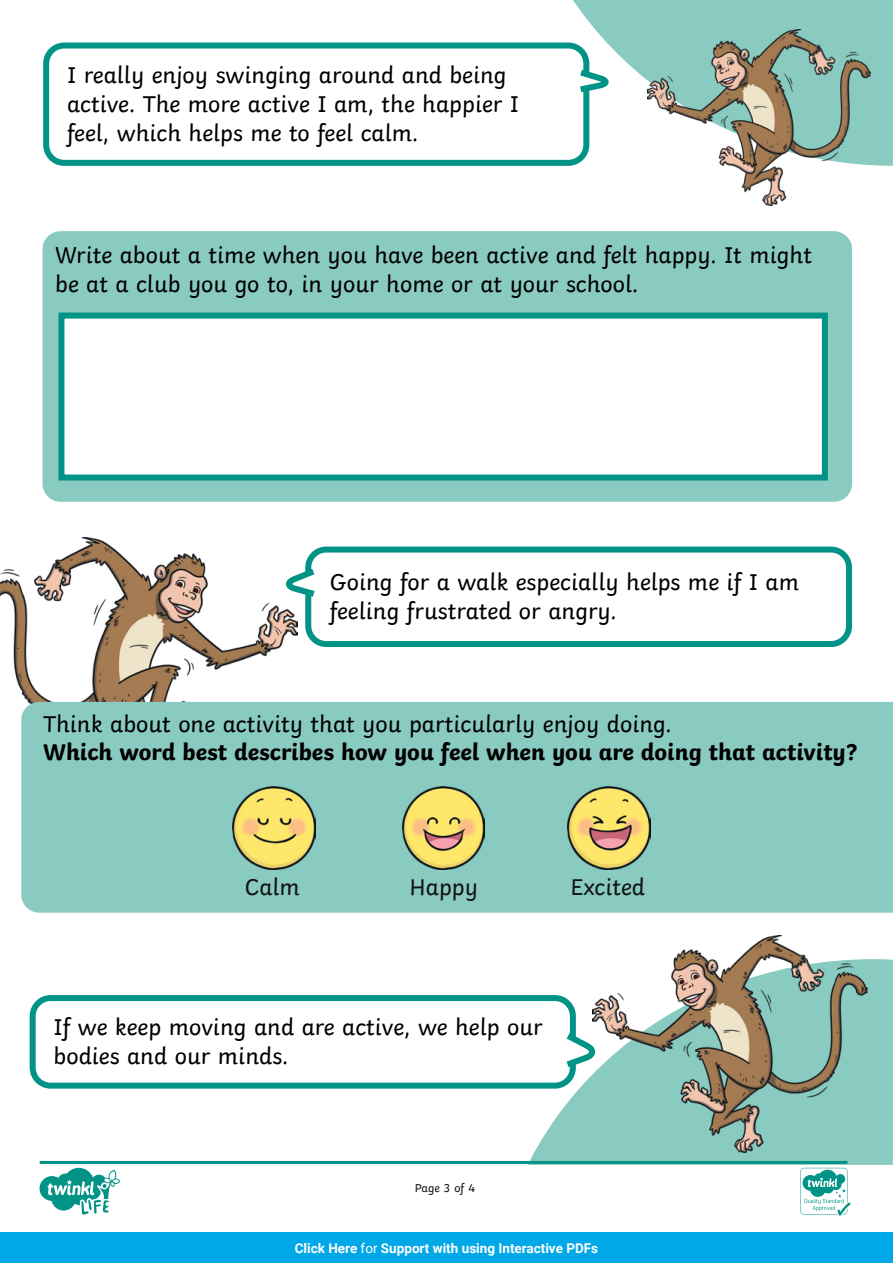
<style>
.page{position:relative;width:893px;height:1263px;background:#fff}
.page>*{position:absolute;margin:0;border:0;box-sizing:border-box;transform-origin:0 0}
.t1{font:24px/28.8px "Twinkl";color:#000}
.t2{font:700 24px "Twinkl";color:#000}
.t3{font:24px "Twinkl";color:#131313}
.t4{font:700 13.5px "Roboto";color:#fff}
.t5{font:12px "Twinkl";letter-spacing:-.005em;color:#131313}
.s1{font-weight:400}
</style>
<div class="page">
<svg style="left:492px;top:959px;width:401px;height:206px"></svg>
<img style="left:0;top:538px;width:297px;height:164px">
<div style="left:21px;top:702px;width:872px;height:211px;background:#8acbc1"></div>
<svg style="left:514px;top:0;width:379px;height:166px"></svg>
<div style="left:43px;top:43px;width:546px;height:123px;border:6px solid #009386;border-radius:18px"></div>
<svg style="left:574px;top:65px;width:41px;height:32px"></svg>
<img style="left:647px;top:30px;width:223px;height:175px">
<div style="left:43px;top:231px;width:809px;height:271px;background:#8acbc1;border-radius:18px"></div>
<div style="left:305px;top:546px;width:547px;height:101px;border:6px solid #009386;border-radius:18px"></div>
<svg style="left:279px;top:564px;width:36px;height:37px"></svg>
<img style="left:232px;top:786px;width:83px;height:83px">
<img style="left:402px;top:786px;width:83px;height:83px">
<img style="left:567px;top:786px;width:83px;height:83px">
<div style="left:30px;top:995px;width:546px;height:94px;border:6px solid #009386;border-radius:18px"></div>
<svg style="left:560px;top:1028px;width:32px;height:44px"></svg>
<img style="left:592px;top:935px;width:275px;height:217px">
<svg style="left:40px;top:1161px;width:810px;height:55px"></svg>
<div style="left:0;top:1232px;width:893px;height:31px;background:#00a8e7"></div>
<div style="left:58px;top:313px;width:770px;height:167px;background:#fff;border:6px solid #009386"></div>
<p class="t1" style="left:67px;top:58px;width:454px">I really enjoy swinging around and being active. The more active I am, the happier I feel, which helps me to feel calm.</p>
<p class="t1" style="left:55px;top:238px;width:758px">Write about a time when you have been active and felt happy. It might be at a club you go to, in your home or at your school.</p>
<p class="t1" style="left:330px;top:566px;width:471px">Going for a walk especially helps me if I am feeling frustrated or angry.</p>
<p class="t1" style="left:43px;top:707px;width:630px">Think about one activity that you particularly enjoy doing.</p>
<p class="t2" style="left:43px;top:732px;width:816px">Which word best describes how you feel when you are doing that activity?</p>
<p class="t3" style="left:245px;top:868px;width:57px">Calm</p>
<p class="t3" style="left:409px;top:868px;width:70px">Happy</p>
<p class="t3" style="left:570px;top:868px;width:76px">Excited</p>
<p class="t1" style="left:54px;top:1011px;width:491px">If we keep moving and are active, we help our bodies and our minds.</p>
<p class="t5" style="left:415px;top:1178px;width:62px">Page 3 of 4</p>
<p class="t4" style="left:295px;top:1238px;width:305px">Click Here <span class="s1">for</span> Support with using Interactive PDFs</p>
</div>
